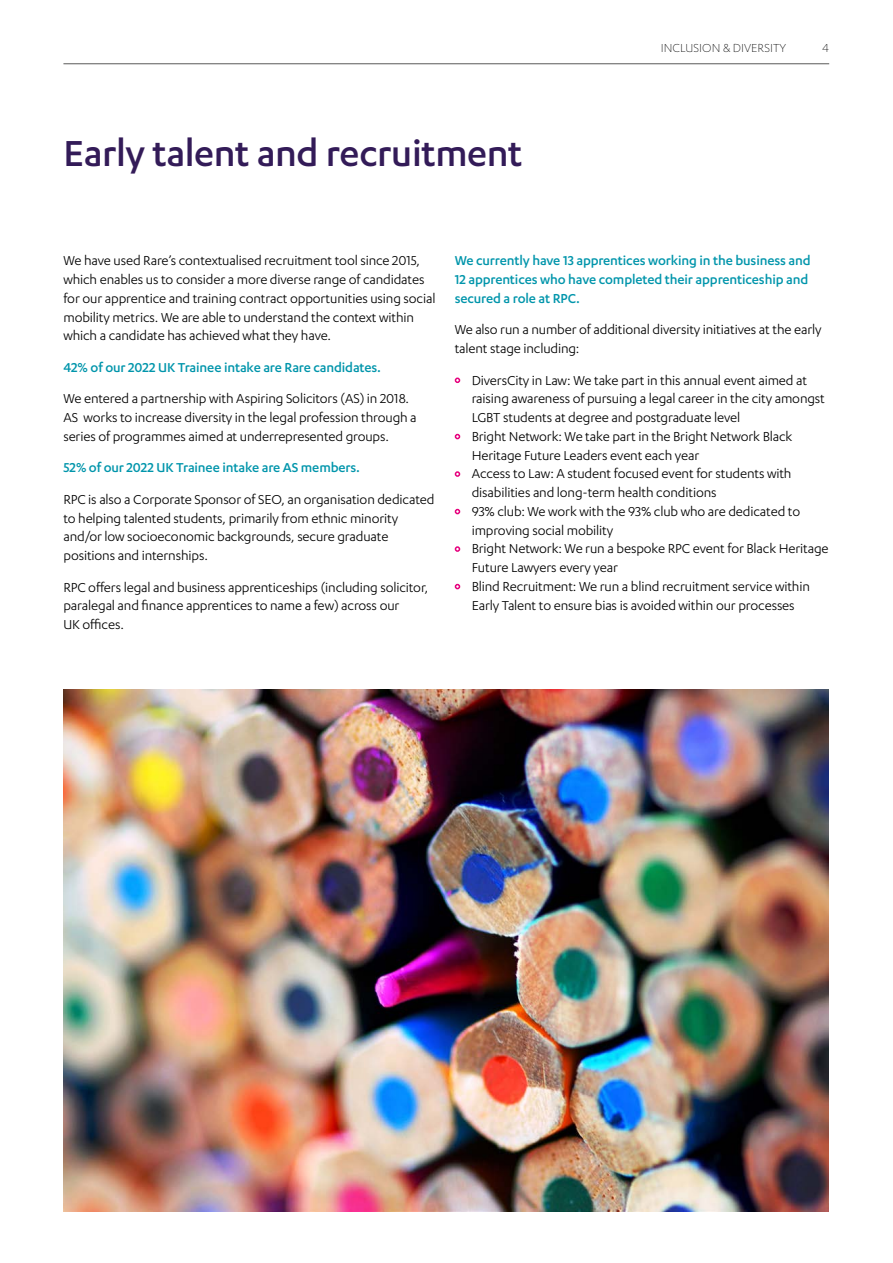
<style>
.page{position:relative;width:893px;height:1263px;background:#fff}
.page>*{position:absolute;margin:0;border:0;box-sizing:border-box;transform-origin:0 0}
.t1{font:500 42px "Karbon";letter-spacing:-.01em;color:#331b58}
.t2{font:15px/18.8px "Karbon";letter-spacing:-.01em;color:#000}
.t3{font:500 15px/18.8px "Karbon";letter-spacing:-.01em;color:#0095ab}
.t4{font:300 13.5px "Karbon";color:#000}
.s1{font-weight:700;font-size:16.5px;color:#e6007d}
</style>
<div class="page">
<img style="left:63px;top:690px;width:766px;height:522px">
<hr style="left:63px;top:63px;width:766px;height:1px;background:#5a5a59">
<h1 class="t1" style="left:63px;top:130px;width:461px">Early talent and recruitment</h1>
<p class="t4" style="left:661px;top:40px;width:127px">INCLUSION &amp; DIVERSITY</p>
<p class="t4" style="left:822px;top:40px;width:8px">4</p>
<p class="t2" style="left:63px;top:251px;width:374px">We have used Rare’s contextualised recruitment tool since 2015, which enables us to consider a more diverse range of candidates for our apprentice and training contract opportunities using social mobility metrics. We are able to understand the context within which a candidate has achieved what they have.</p>
<p class="t3" style="left:63px;top:357px;width:319px">42% of our 2022 UK Trainee intake are Rare candidates.</p>
<p class="t2" style="left:63px;top:389px;width:355px">We entered a partnership with Aspiring Solicitors (AS) in 2018.<br>AS works to increase diversity in the legal profession through a series of programmes aimed at underrepresented groups.</p>
<p class="t3" style="left:63px;top:458px;width:298px">52% of our 2022 UK Trainee intake are AS members.</p>
<p class="t2" style="left:63px;top:489px;width:372px">RPC is also a Corporate Sponsor of SEO, an organisation dedicated to helping talented students, primarily from ethnic minority and/or low socioeconomic backgrounds, secure graduate positions and internships.</p>
<p class="t2" style="left:63px;top:577px;width:367px">RPC offers legal and business apprenticeships (including solicitor, paralegal and finance apprentices to name a few) across our<br>UK offices.</p>
<p class="t3" style="left:455px;top:251px;width:357px">We currently have 13 apprentices working in the business and<br>12 apprentices who have completed their apprenticeship and secured a role at RPC.</p>
<p class="t2" style="left:455px;top:320px;width:368px">We also run a number of additional diversity initiatives at the early talent stage including:</p>
<p class="t2" style="left:472px;top:370px;width:355px;text-indent:-17px"><span class="s1">•</span> DiversCity in Law: We take part in this annual event aimed at raising awareness of pursuing a legal career in the city amongst<br>LGBT students at degree and postgraduate level</p>
<p class="t2" style="left:472px;top:426px;width:322px;text-indent:-17px"><span class="s1">•</span> Bright Network: We take part in the Bright Network Black<br>Heritage Future Leaders event each year</p>
<p class="t2" style="left:472px;top:464px;width:321px;text-indent:-17px"><span class="s1">•</span> Access to Law: A student focused event for students with disabilities and long-term health conditions</p>
<p class="t2" style="left:472px;top:501px;width:330px;text-indent:-17px"><span class="s1">•</span> 93% club: We work with the 93% club who are dedicated to improving social mobility</p>
<p class="t2" style="left:472px;top:539px;width:358px;text-indent:-17px"><span class="s1">•</span> Bright Network: We run a bespoke RPC event for Black Heritage<br>Future Lawyers every year</p>
<p class="t2" style="left:455px;top:576px;width:357px;text-align:center"><span class="s1">•</span> Blind Recruitment: We run a blind recruitment service within<br>Early Talent to ensure bias is avoided within our processes</p>
</div>
